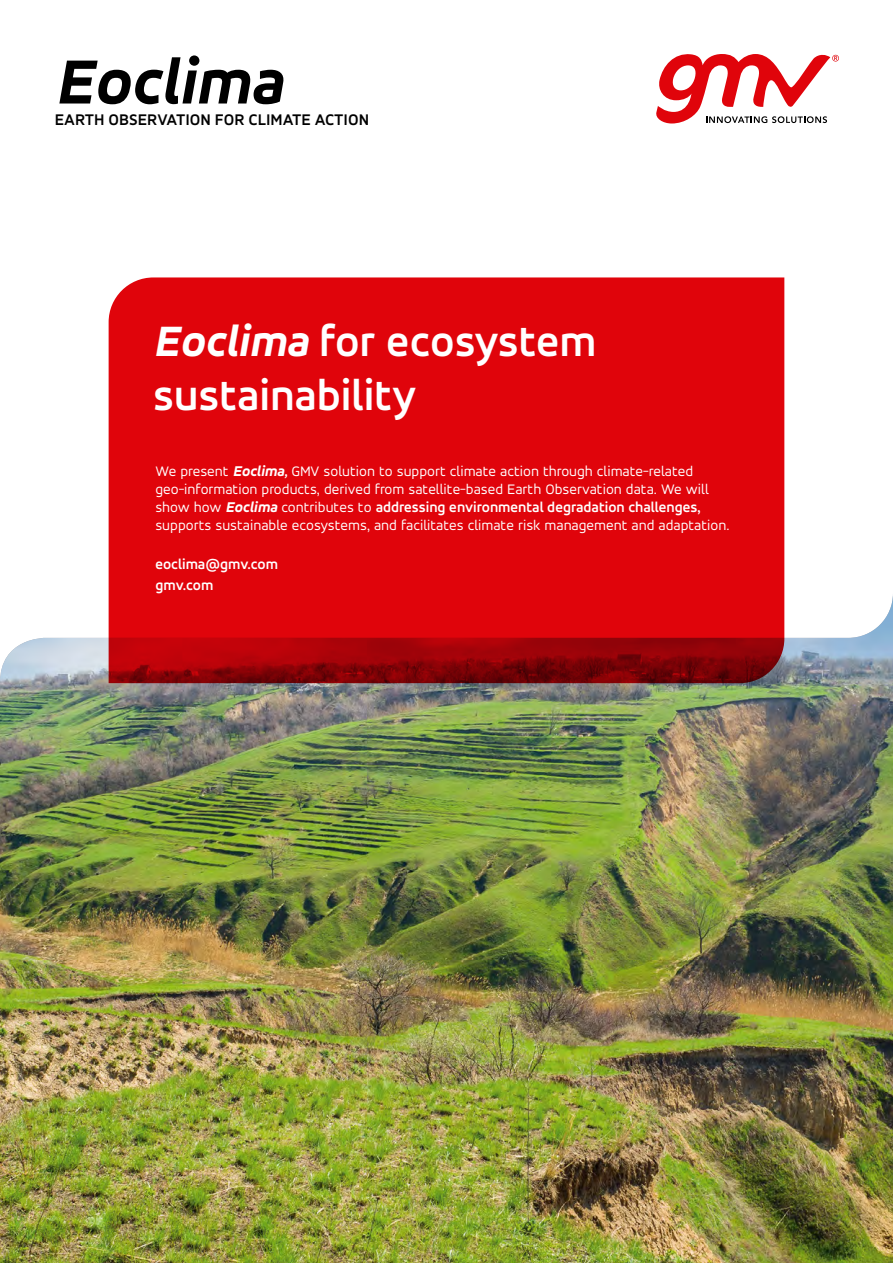
<style>
.page{position:relative;width:893px;height:1263px;background:#fff}
.page>*{position:absolute;margin:0;border:0;box-sizing:border-box;transform-origin:0 0}
.t1{font:italic 800 66px "Accord Alternate";color:#000}
.t2{font:700 45px/54px "Accord Alternate";color:#fff}
.t3{font:700 16.5px "Accord Alternate";color:#000}
.t4{font:15px/18px "Accord Alternate";color:#fff}
.t5{font:700 15px/21px "Accord Alternate";color:#fff}
.s1{font-weight:800;font-style:italic}
.s2{font-weight:700;font-style:italic}
.s3{font-weight:700}
</style>
<div class="page">
<img style="left:0;top:593px;width:893px;height:670px">
<svg style="left:656px;top:54px;width:183px;height:69px"></svg>
<svg style="left:109px;top:277px;width:675px;height:406px;background:#d7040b"></svg>
<h1 class="t1" style="left:55px;top:41px;width:229px">Eoclima</h1>
<p class="t3" style="left:55px;top:110px;width:316px">EARTH OBSERVATION FOR CLIMATE ACTION</p>
<h2 class="t2" style="left:153px;top:313px;width:445px"><span class="s1">Eoclima</span> for ecosystem sustainability</h2>
<p class="t4" style="left:155px;top:462px;width:575px">We present <span class="s1">Eoclima</span><span class="s2">,</span> GMV solution to support climate action through climate-related geo-information products, derived from satellite-based Earth Observation data. We will show how <span class="s1">Eoclima</span> contributes to <span class="s3">addressing environmental degradation challenges, </span>supports sustainable ecosystems, and facilitates climate risk management and adaptation.</p>
<p class="t5" style="left:155px;top:553px;width:124px">eoclima@gmv.com gmv.com</p>
</div>
